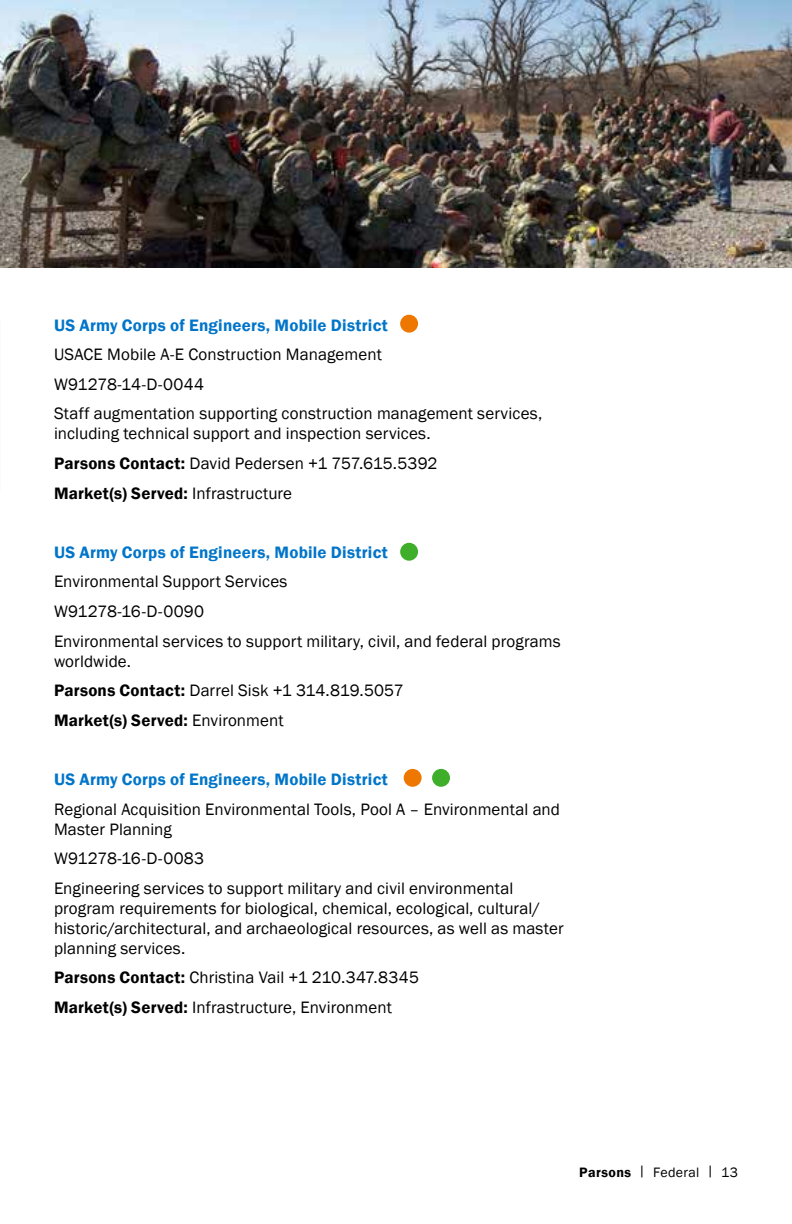
<style>
.page{position:relative;width:792px;height:1224px;background:#fff}
.page>*{position:absolute;margin:0;border:0;box-sizing:border-box;transform-origin:0 0}
.t1{font:17px/29.6px "Franklin Gothic";letter-spacing:.005em;color:#000}
.t2{font:600 17px "Franklin Gothic";letter-spacing:.015em;color:#0075c9}
.t3{font:14px "Franklin Gothic";letter-spacing:.02em;color:#000}
.s1{font-weight:600}
</style>
<div class="page">
<img style="left:0;top:0;width:792px;height:268px">
<div style="left:400px;top:543px;width:18px;height:18px;background:#3fae2a;border-radius:50%"></div>
<div style="left:400px;top:315px;width:18px;height:18px;background:#e70;border-radius:50%"></div>
<div style="left:432px;top:769px;width:18px;height:18px;background:#3fae2a;border-radius:50%"></div>
<div style="left:404px;top:769px;width:18px;height:18px;background:#e70;border-radius:50%"></div>
<p class="t2" style="left:54px;top:314px;width:335px">US Army Corps of Engineers, Mobile District</p>
<p class="t1" style="left:54px;top:340px;width:490px">USACE Mobile A-E Construction Management<br>W91278-14-D-0044<br>Staff augmentation supporting construction management services,</p>
<p class="t1" style="left:54px;top:419px;width:385px">including technical support and inspection services.<br><span class="s1">Parsons Contact:</span> David Pedersen +1 757.615.5392<br><span class="s1">Market(s) Served:</span> Infrastructure</p>
<p class="t2" style="left:54px;top:542px;width:335px">US Army Corps of Engineers, Mobile District</p>
<p class="t1" style="left:54px;top:567px;width:508px">Environmental Support Services<br>W91278-16-D-0090<br>Environmental services to support military, civil, and federal programs</p>
<p class="t1" style="left:54px;top:646px;width:351px">worldwide.<br><span class="s1">Parsons Contact:</span> Darrel Sisk +1 314.819.5057<br><span class="s1">Market(s) Served:</span> Environment</p>
<p class="t2" style="left:54px;top:769px;width:335px">US Army Corps of Engineers, Mobile District</p>
<p class="t1" style="left:54px;top:799px;width:508px;line-height:20px">Regional Acquisition Environmental Tools, Pool A – Environmental and<br>Master Planning</p>
<p class="t1" style="left:54px;top:844px;width:461px">W91278-16-D-0083<br>Engineering services to support military and civil environmental</p>
<p class="t1" style="left:54px;top:898px;width:511px;line-height:20px">program requirements for biological, chemical, ecological, cultural/ historic/architectural, and archaeological resources, as well as master planning services.</p>
<p class="t1" style="left:54px;top:963px;width:366px"><span class="s1">Parsons Contact:</span> Christina Vail +1 210.347.8345<br><span class="s1">Market(s) Served:</span> Infrastructure, Environment</p>
<p class="t3" style="left:579px;top:1164px;width:160px"><span class="s1">Parsons</span> | Federal | 13</p>
</div>
